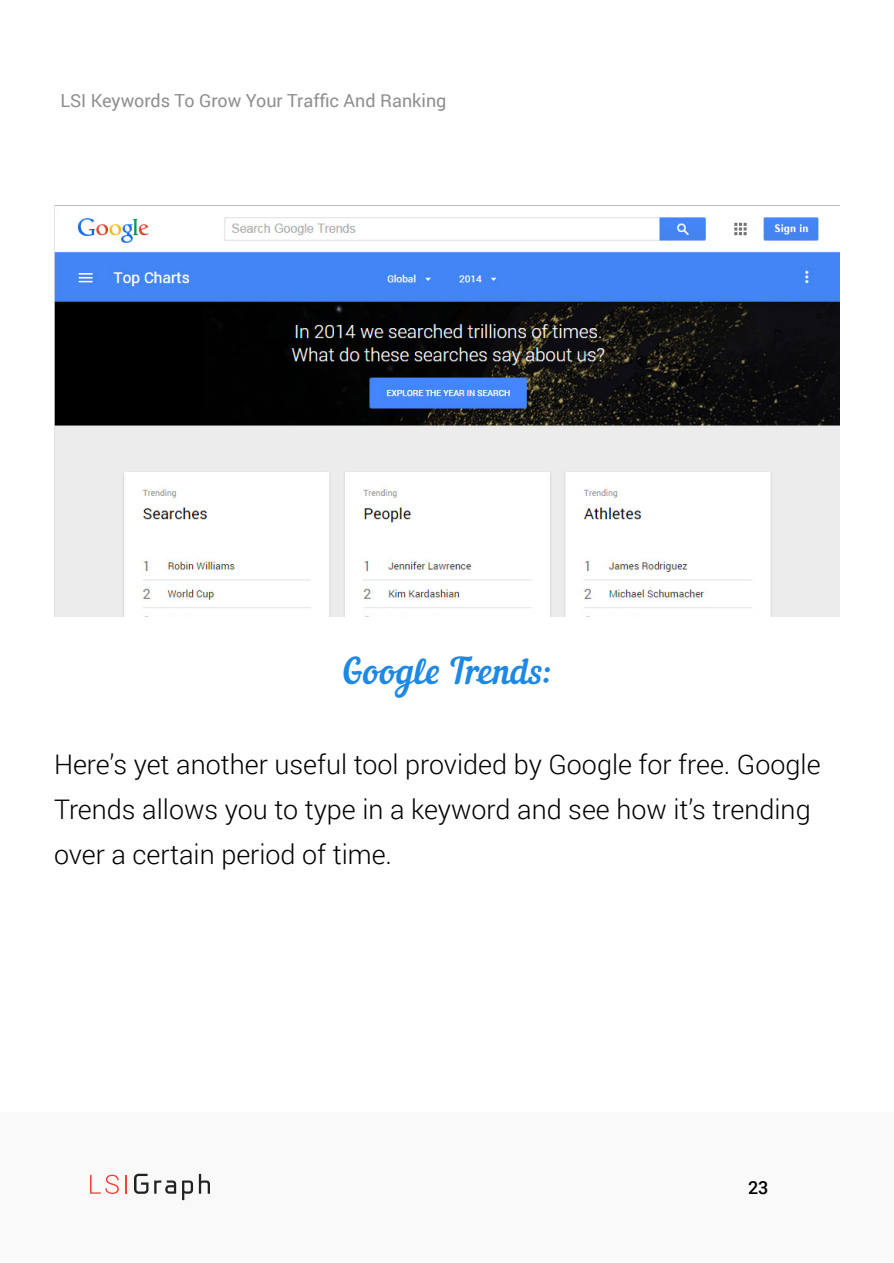
<style>
.page{position:relative;width:894px;height:1263px;background:#fff}
.page>*{position:absolute;margin:0;border:0;box-sizing:border-box;transform-origin:0 0}
.t1{font:36px "Nautilus Pompilius";color:#1e88e5}
.t2{font:300 27px/45px "Roboto";color:#000}
.t3{font:18px "Roboto";color:#8f8f8f}
.t4{font:500 18px "Roboto";color:#000}
</style>
<div class="page">
<div style="left:0;top:1112px;width:894px;height:150px;background:#f9f9f9"></div>
<img style="left:54px;top:205px;width:786px;height:411px">
<svg style="left:90px;top:1175px;width:29px;height:19px"></svg>
<svg style="left:125px;top:1175px;width:2px;height:19px"></svg>
<svg style="left:134px;top:1174px;width:14px;height:20px"></svg>
<svg style="left:154px;top:1180px;width:22px;height:14px"></svg>
<svg style="left:182px;top:1180px;width:11px;height:20px"></svg>
<svg style="left:199px;top:1174px;width:11px;height:20px"></svg>
<p class="t3" style="left:60px;top:88px;width:388px">LSI Keywords To Grow Your Traffic And Ranking</p>
<h1 class="t1" style="left:343px;top:649px;width:210px">Google Trends:</h1>
<p class="t2" style="left:54px;top:741px;width:768px">Here’s yet another useful tool provided by Google for free. Google<br>Trends allows you to type in a keyword and see how it’s trending over a certain period of time.</p>
<p class="t4" style="left:748px;top:1175px;width:22px">23</p>
</div>
